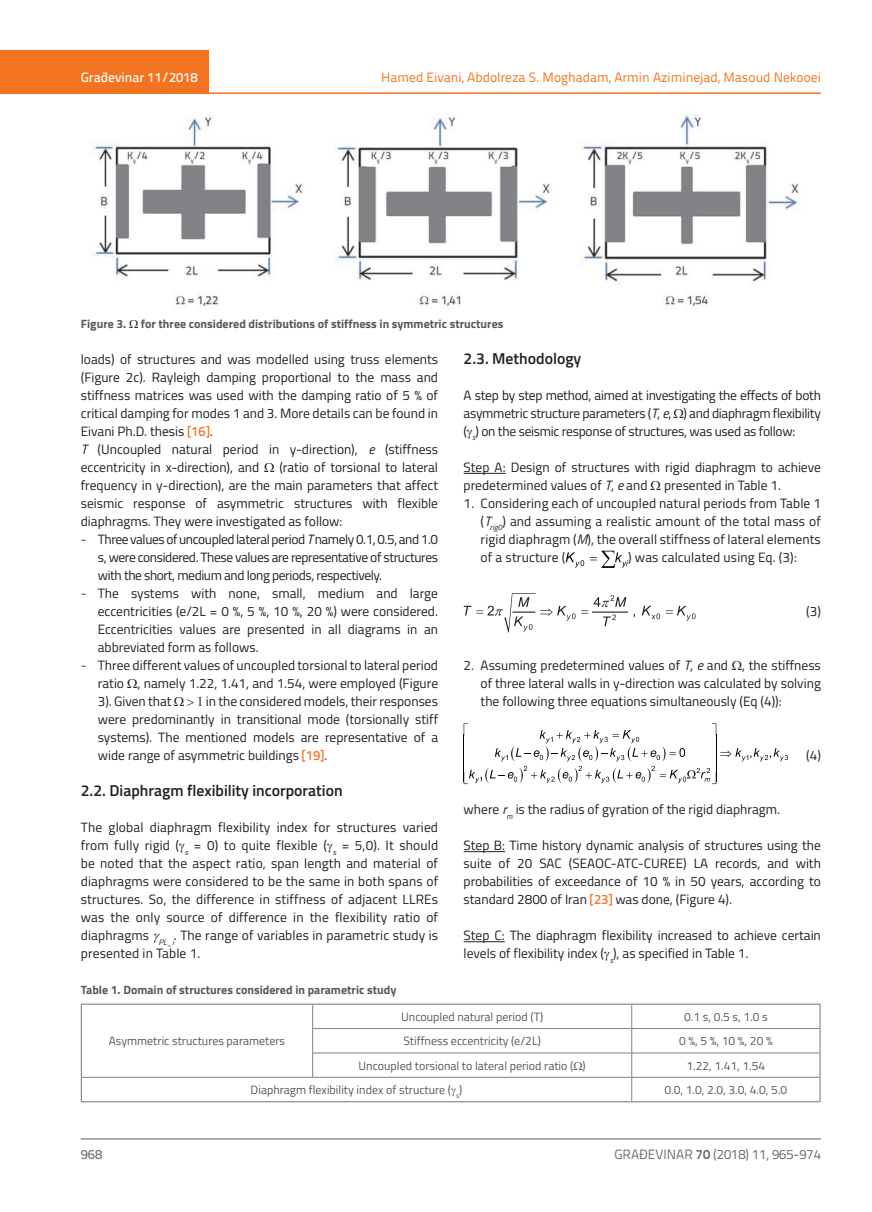
<style>
.page{position:relative;width:872px;height:1212px;background:#fff}
.page>*{position:absolute;margin:0;border:0;box-sizing:border-box;transform-origin:0 0}
.t1{font:600 15.75px "Titillium";color:#231f20}
.t2{font:13.5px/18px "Titillium";color:#231f20;text-align:justify}
.t3{font:13.5px "Titillium Text 22 L";color:#f47321}
.t4{font:13.5px "Titillium Text 22 L";color:#6c6d70}
.t5{font:500 13.5px "Titillium Text 22 L";color:#fff}
.t6{font:500 13.5px "Titillium Text 22 L";color:#787a7d}
.t7{font:12px "Titillium";color:#57585a}
.t8{font:700 12px "Titillium";color:#57585a}
.s1{font-family:"Titillium Text 22 L";font-weight:500;color:#f47321}
.s2{font-style:italic}
.s3{font-family:"Titillium Text 22 L";font-weight:300}
.s4{font-weight:700}
</style>
<div class="page">
<div style="left:0;top:50px;width:208px;height:44px;background:#f47321"></div>
<hr style="left:0;top:92px;width:821px;height:2px;background:#f47321">
<hr style="left:81px;top:1139px;width:740px;height:1px;background:#57585a">
<hr style="left:463px;top:473px;width:42px;height:1px;background:#231f20">
<hr style="left:463px;top:851px;width:42px;height:1px;background:#231f20">
<hr style="left:463px;top:941px;width:42px;height:1px;background:#231f20">
<svg style="left:565px;top:552px;width:19px;height:15px"></svg>
<svg style="left:590px;top:551px;width:38px;height:17px"></svg>
<hr style="left:592px;top:612px;width:35px;height:1px;background:#040503">
<svg style="left:642px;top:606px;width:18px;height:13px"></svg>
<svg style="left:463px;top:593px;width:112px;height:39px"></svg>
<svg style="left:581px;top:595px;width:45px;height:31px"></svg>
<svg style="left:666px;top:606px;width:29px;height:15px"></svg>
<svg style="left:463px;top:723px;width:325px;height:61px"></svg>
<img style="left:91px;top:114px;width:709px;height:195px">
<hr style="left:312px;top:1028px;width:319px;height:1px;background:#808285">
<hr style="left:631px;top:1028px;width:188px;height:1px;background:#808285">
<hr style="left:312px;top:1053px;width:319px;height:1px;background:#808285">
<svg style="left:312px;top:1005px;width:1px;height:72px"></svg>
<hr style="left:631px;top:1053px;width:188px;height:1px;background:#808285">
<hr style="left:82px;top:1077px;width:231px;height:1px;background:#808285">
<hr style="left:313px;top:1077px;width:318px;height:1px;background:#808285">
<hr style="left:631px;top:1077px;width:188px;height:1px;background:#808285">
<svg style="left:631px;top:1005px;width:1px;height:96px"></svg>
<hr style="left:81px;top:1003px;width:232px;height:2px;background:#808285">
<hr style="left:313px;top:1003px;width:318px;height:2px;background:#808285">
<hr style="left:631px;top:1003px;width:189px;height:2px;background:#808285">
<svg style="left:81px;top:1005px;width:1px;height:96px"></svg>
<svg style="left:819px;top:1005px;width:1px;height:96px"></svg>
<hr style="left:81px;top:1101px;width:232px;height:1px;background:#808285">
<hr style="left:313px;top:1101px;width:318px;height:1px;background:#808285">
<hr style="left:631px;top:1101px;width:189px;height:1px;background:#808285">
<p class="t5" style="left:81px;top:67px;width:118px">Građevinar 11/2018</p>
<p class="t3" style="left:381px;top:68px;width:441px">Hamed Eivani, Abdolreza S. Moghadam, Armin Aziminejad, Masoud Nekooei</p>
<p class="t8" style="left:81px;top:314px;width:424px">Figure 3. for three considered distributions of stiffness in symmetric structures</p>
<p class="t2" style="left:81px;top:349px;width:359px;text-align:left">loads) of structures and was modelled using truss elements (Figure 2c). Rayleigh damping proportional to the mass and stiffness matrices was used with the damping ratio of 5 % of critical damping for modes 1 and 3. More details can be found in Eivani Ph.D. thesis <span class="s1">[16]</span>.<br><span class="s2">T</span> (Uncoupled natural period in y-direction), <span class="s2">e</span> (stiffness eccentricity in x-direction), and</p>
<p class="t2" style="left:81px;top:457px;width:359px;text-indent:198px">(ratio of torsional to lateral frequency in y-direction), are the main parameters that affect seismic response of asymmetric structures with flexible diaphragms. They were investigated as follow:</p>
<p class="t2" style="left:98px;top:529px;width:342px;text-indent:-17px"><span class="s3">-</span> Three values of uncoupled lateral period <span class="s2">T</span> namely 0.1, 0.5, and 1.0 s, were considered. These values are representative of structures with the short, medium and long periods, respectively.</p>
<p class="t2" style="left:98px;top:583px;width:342px;text-indent:-17px"><span class="s3">-</span> The systems with none, small, medium and large eccentricities (e/2L = 0 %, 5 %, 10 %, 20 %) were considered.<br>Eccentricities values are presented in all diagrams in an abbreviated form as follows.</p>
<p class="t2" style="left:98px;top:655px;width:342px;text-indent:-17px"><span class="s3">-</span> Three different values of uncoupled torsional to lateral period ratio , namely 1.22, 1.41, and 1.54, were employed (Figure 3). Given that</p>
<p class="t2" style="left:98px;top:692px;width:342px;text-indent:108px">in the considered models, their responses were predominantly in transitional mode (torsionally stiff systems). The mentioned models are representative of a wide range of asymmetric buildings <span class="s1">[19]</span>.</p>
<p class="t1" style="left:81px;top:779px;width:263px">2.2. Diaphragm flexibility incorporation</p>
<p class="t2" style="left:81px;top:818px;width:359px">The global diaphragm flexibility index for structures varied from fully rigid ( <sub>s</sub> = 0) to quite flexible ( <sub>s</sub> = 5,0). It should be noted that the aspect ratio, span length and material of diaphragms were considered to be the same in both spans of structures. So, the difference in stiffness of adjacent LLREs was the only source of difference in the flexibility ratio of diaphragms <sub>PL_i</sub>. The range of variables in parametric study is presented in Table 1.</p>
<p class="t8" style="left:81px;top:981px;width:317px">Table 1. Domain of structures considered in parametric study</p>
<p class="t1" style="left:463px;top:346px;width:119px">2.3. Methodology</p>
<p class="t2" style="left:463px;top:385px;width:359px">A step by step method, aimed at investigating the effects of both asymmetric structure parameters (<span class="s2">T</span>, <span class="s2">e</span>, ) and diaphragm flexibility ( <sub>s</sub>) on the seismic response of structures, was used as follow:</p>
<p class="t2" style="left:463px;top:457px;width:359px">Step A: Design of structures with rigid diaphragm to achieve predetermined values of <span class="s2">T</span>, <span class="s2">e</span> and presented in Table 1.</p>
<p class="t2" style="left:480px;top:493px;width:342px;text-indent:-17px">1. Considering each of uncoupled natural periods from Table 1 (<span class="s2">T</span><sub>rig0</sub>) and assuming a realistic amount of the total mass of rigid diaphragm (<span class="s2">M</span>), the overall stiffness of lateral elements of a structure (</p>
<p class="t2" style="left:628px;top:547px;width:170px">) was calculated using Eq. (3):</p>
<p class="t2" style="left:806px;top:601px;width:16px">(3)</p>
<p class="t2" style="left:480px;top:656px;width:342px;text-indent:-17px">2. Assuming predetermined values of <span class="s2">T</span>, <span class="s2">e</span> and , the stiffness of three lateral walls in y-direction was calculated by solving the following three equations simultaneously (Eq (4)):</p>
<p class="t2" style="left:806px;top:746px;width:16px">(4)</p>
<p class="t2" style="left:463px;top:800px;width:318px">where <span class="s2">r</span><sub>m</sub> is the radius of gyration of the rigid diaphragm.</p>
<p class="t2" style="left:463px;top:836px;width:359px">Step B: Time history dynamic analysis of structures using the suite of 20 SAC (SEAOC-ATC-CUREE) LA records, and with probabilities of exceedance of 10 % in 50 years, according to standard 2800 of Iran <span class="s1">[23]</span> was done, (Figure 4).</p>
<p class="t2" style="left:463px;top:926px;width:359px">Step C: The diaphragm flexibility increased to achieve certain levels of flexibility index ( <sub>s</sub>), as specified in Table 1.</p>
<p class="t7" style="left:401px;top:1008px;width:143px">Uncoupled natural period (T)</p>
<p class="t7" style="left:684px;top:1008px;width:85px">0.1 s, 0.5 s, 1.0 s</p>
<p class="t7" style="left:403px;top:1032px;width:139px">Stiffness eccentricity (e/2L)</p>
<p class="t7" style="left:679px;top:1032px;width:95px">0 %, 5 %, 10 %, 20 %</p>
<p class="t7" style="left:358px;top:1056px;width:229px">Uncoupled torsional to lateral period ratio ( )</p>
<p class="t7" style="left:686px;top:1056px;width:80px">1.22, 1.41, 1.54</p>
<p class="t7" style="left:251px;top:1081px;width:213px">Diaphragm flexibility index of structure ( <sub>s</sub>)</p>
<p class="t7" style="left:664px;top:1081px;width:124px">0.0, 1.0, 2.0, 3.0, 4.0, 5.0</p>
<p class="t7" style="left:109px;top:1032px;width:178px">Asymmetric structures parameters</p>
<p class="t6" style="left:81px;top:1144px;width:23px">968</p>
<p class="t4" style="left:614px;top:1144px;width:208px">GRAĐEVINAR <span class="s4">70</span> (2018) 11, 965-974</p>
</div>
